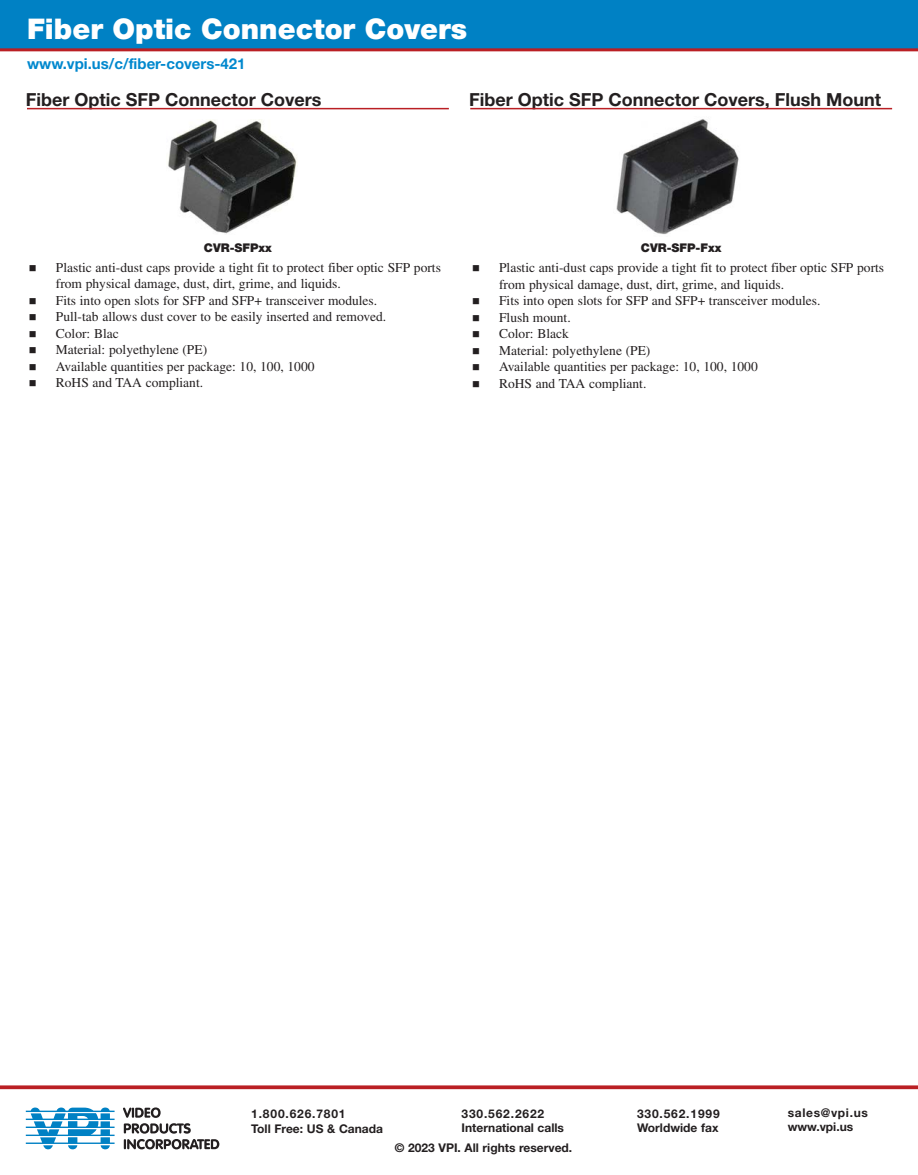
<style>
.page{position:relative;width:918px;height:1175px;background:#fff}
.page>*{position:absolute;margin:0;border:0;box-sizing:border-box;transform-origin:0 0}
.t1{font:900 28.5px "Helvetica Neue LT Std";color:#fff}
.t2{font:700 18px "Helvetica Neue LT Std";color:#231f20}
.url{font:700 15px "Helvetica Neue LT Std";color:#0088ce}
.t3{font:13.5px/16.5px "Times LT Std";color:#231f20}
.t4{font:700 12px/14.4px "Helvetica Neue LT Std";color:#231f20}
.t5{font:700 12px/14.4px "Helvetica Neue LT Std";letter-spacing:.055em;color:#231f20}
.Product_Sub_Header{font:900 12px "Helvetica Neue LT Std";color:#231f20}
</style>
<div class="page">
<svg style="left:123px;top:1107px;width:38px;height:10px"></svg>
<svg style="left:124px;top:1123px;width:95px;height:26px"></svg>
<svg style="left:26px;top:1107px;width:89px;height:42px"></svg>
<div style="left:0;top:0;width:918px;height:48px;background:#0081c4"></div>
<hr style="left:0;top:48px;width:918px;height:3px;background:#ba1f24">
<svg style="left:0;top:1085px;width:918px;height:4px;background:#c1363b"></svg>
<hr style="left:27px;top:108px;width:422px;height:1px;background:#ba1f24">
<hr style="left:470px;top:108px;width:422px;height:1px;background:#ba1f24">
<img style="left:168px;top:120px;width:129px;height:114px">
<img style="left:616px;top:119px;width:123px;height:116px">
<p class="t1" style="left:27px;top:12px;width:442px">Fiber Optic Connector Covers</p>
<p class="url" style="left:27px;top:54px;width:220px">www.vpi.us/c/fiber-covers-421</p>
<p class="t2" style="left:26px;top:89px;width:297px">Fiber Optic SFP Connector Covers</p>
<p class="t2" style="left:469px;top:89px;width:414px">Fiber Optic SFP Connector Covers, Flush Mount</p>
<p class="Product_Sub_Header" style="left:204px;top:240px;width:70px">CVR-SFPxx</p>
<p class="t3" style="left:56px;top:259px;width:387px">Plastic anti-dust caps provide a tight fit to protect fiber optic SFP ports from physical damage, dust, dirt, grime, and liquids.</p>
<p class="t3" style="left:56px;top:292px;width:323px">Fits into open slots for SFP and SFP+ transceiver modules.</p>
<p class="t3" style="left:56px;top:308px;width:332px">Pull-tab allows dust cover to be easily inserted and removed.</p>
<p class="t3" style="left:56px;top:325px;width:64px">Color: Blac</p>
<p class="t3" style="left:56px;top:341px;width:153px">Material: polyethylene (PE)</p>
<p class="t3" style="left:56px;top:358px;width:260px">Available quantities per package: 10, 100, 1000</p>
<p class="t3" style="left:56px;top:374px;width:149px">RoHS and TAA compliant.</p>
<p class="Product_Sub_Header" style="left:641px;top:241px;width:82px">CVR-SFP-Fxx</p>
<p class="t3" style="left:499px;top:259px;width:387px">Plastic anti-dust caps provide a tight fit to protect fiber optic SFP ports from physical damage, dust, dirt, grime, and liquids.</p>
<p class="t3" style="left:499px;top:292px;width:323px">Fits into open slots for SFP and SFP+ transceiver modules.</p>
<p class="t3" style="left:499px;top:309px;width:73px">Flush mount.</p>
<p class="t3" style="left:499px;top:325px;width:71px">Color: Black</p>
<p class="t3" style="left:499px;top:342px;width:153px">Material: polyethylene (PE)</p>
<p class="t3" style="left:499px;top:358px;width:260px">Available quantities per package: 10, 100, 1000</p>
<p class="t3" style="left:499px;top:375px;width:149px">RoHS and TAA compliant.</p>
<p class="t4" style="left:462px;top:1106px;width:104px">330.562.2622<br>International calls</p>
<p class="t4" style="left:251px;top:1106px;width:133px">1.800.626.7801<br>Toll Free: US &amp; Canada</p>
<p class="t4" style="left:637px;top:1106px;width:84px">330.562.1999<br>Worldwide fax</p>
<p class="t4" style="left:395px;top:1140px;width:179px">© 2023 VPI. All rights reserved.</p>
<p class="t5" style="left:788px;top:1105px;width:82px">sales@vpi.us www.vpi.us</p>
</div>
